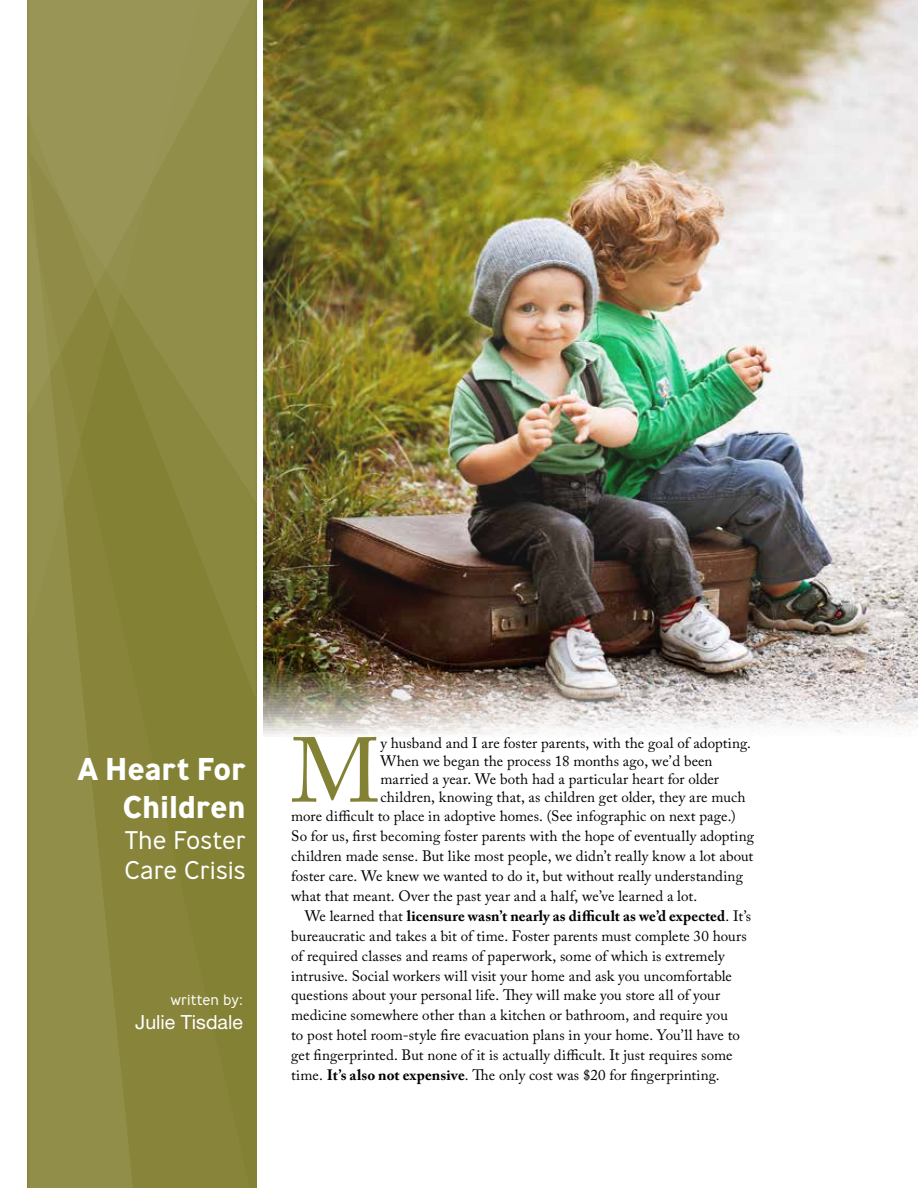
<style>
.page{position:relative;width:918px;height:1188px;background:#fff}
.page>*{position:absolute;margin:0;border:0;box-sizing:border-box;transform-origin:0 0}
.t1{font:90.9px "Adobe Caslon Pro";color:#838133}
.t2{font:700 31.5px/37.8px "Ministry";letter-spacing:-.01em;color:#fff;text-align:right}
.t3{font:300 25.5px/30.6px "Ministry";letter-spacing:-.005em;color:#fff}
.t4{font:19.5px "Helvetica Neue LT";color:#fff}
.t5{font:15px/20px "Adobe Caslon Pro";letter-spacing:.005em;color:#000}
.t6{font:300 15px "Ministry";color:#fff}
.s1{font-weight:700}
</style>
<div class="page">
<svg style="left:204px;top:0;width:53px;height:506px;background:#908e4a"></svg>
<svg style="left:30px;top:219px;width:223px;height:969px;background:#8a873e"></svg>
<svg style="left:27px;top:0;width:177px;height:639px;background:#8f8c46"></svg>
<img style="left:263px;top:0;width:655px;height:734px">
<h2 class="t2" style="left:77px;top:750px;width:170px">A Heart For<br>Children</h2>
<h3 class="t3" style="left:124px;top:824px;width:123px">The Foster<br>Care Crisis</h3>
<p class="t6" style="left:170px;top:991px;width:74px">written by:</p>
<h3 class="t4" style="left:135px;top:1011px;width:109px">Julie Tisdale</h3>
<h1 class="t1" style="left:291px;top:717px;width:91px">M</h1>
<p class="t5" style="left:380px;top:733px;width:372px;line-height:18px">y husband and I are foster parents, with the goal of adopting.<br>When we began the process 18 months ago, we’d been married a year. We both had a particular heart for older children, knowing that, as children get older, they are much</p>
<p class="t5" style="left:291px;top:806px;width:464px">more difficult to place in adoptive homes. (See infographic on next page.)<br>So for us, first becoming foster parents with the hope of eventually adopting children made sense. But like most people, we didn’t really know a lot about foster care. We knew we wanted to do it, but without really understanding what that meant. Over the past year and a half, we’ve learned a lot.</p>
<p class="t5" style="left:291px;top:906px;width:461px;text-indent:14px">We learned that <span class="s1">licensure wasn’t nearly as difficult as we’d expected</span>. It’s bureaucratic and takes a bit of time. Foster parents must complete 30 hours of required classes and reams of paperwork, some of which is extremely intrusive. Social workers will visit your home and ask you uncomfortable questions about your personal life. They will make you store all of your medicine somewhere other than a kitchen or bathroom, and require you<br>to post hotel room-style fire evacuation plans in your home. You’ll have to get fingerprinted. But none of it is actually difficult. It just requires some time. <span class="s1">It’s also not expensive</span>. The only cost was $20 for fingerprinting.</p>
</div>
